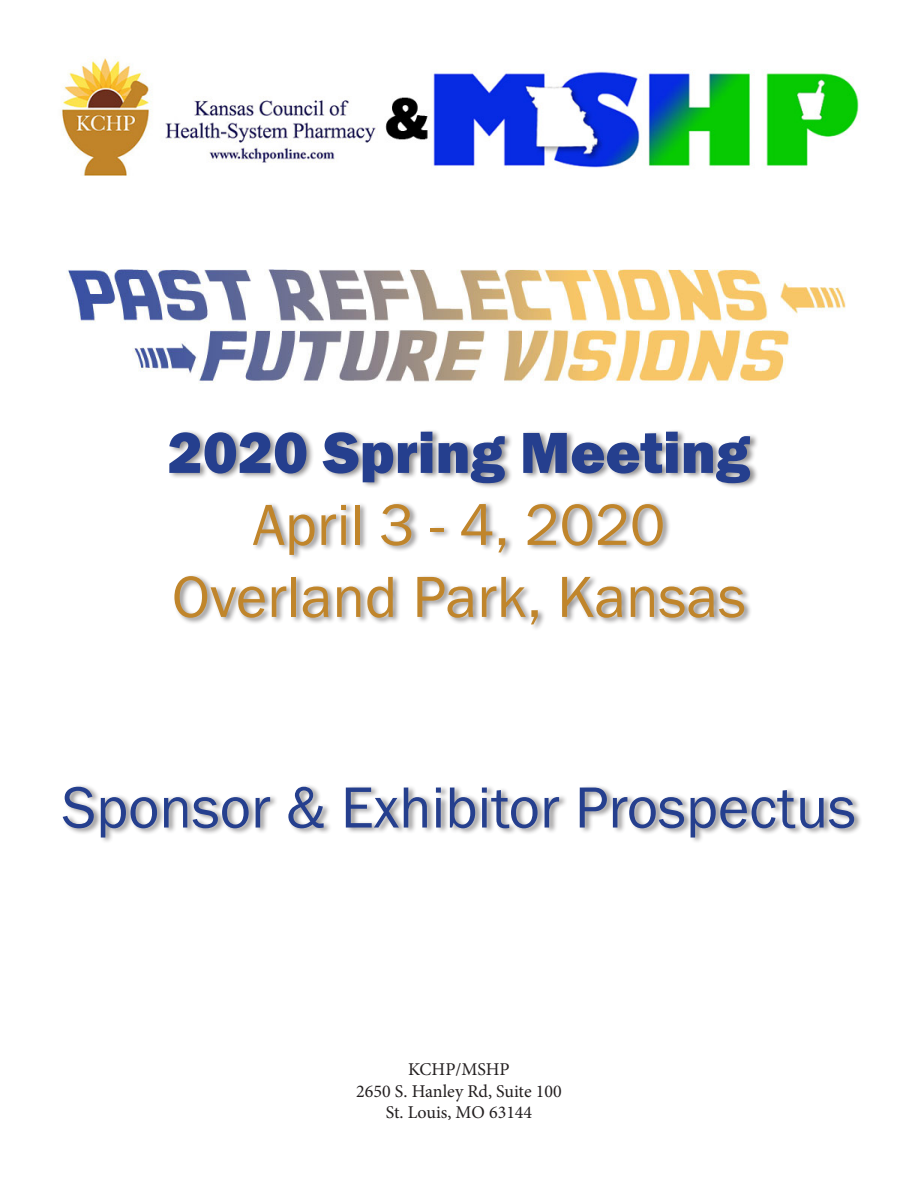
<style>
.page{position:relative;width:918px;height:1188px;background:#fff}
.page>*{position:absolute;margin:0;border:0;box-sizing:border-box;transform-origin:0 0}
.t1{font:60px/72px "Franklin Gothic";color:#c0852b;text-align:center}
.t2{font:60px "Franklin Gothic";color:#253f8e}
.t3{font:18px "Minion Pro";color:#231f20}
.s1{font-weight:800;color:#253f8e}
</style>
<div class="page">
<div style="left:63px;top:783px;width:800px;height:61px;background:#231f20;opacity:.5"></div>
<img style="left:62px;top:58px;width:797px;height:118px">
<img style="left:67px;top:269px;width:779px;height:115px">
<div style="left:169px;top:429px;width:590px;height:202px;background:#231f20;opacity:.5"></div>
<p class="t1" style="left:168px;top:418px;width:584px"><span class="s1">2020 Spring Meeting<br></span>April 3 - 4, 2020<br>Overland Park, Kansas</p>
<p class="t2" style="left:62px;top:770px;width:796px">Sponsor &amp; Exhibitor Prospectus</p>
<p class="t3" style="left:408px;top:1057px;width:103px">KCHP/MSHP</p>
<p class="t3" style="left:356px;top:1079px;width:207px">2650 S. Hanley Rd, Suite 100</p>
<p class="t3" style="left:386px;top:1100px;width:148px">St. Louis, MO 63144</p>
</div>
